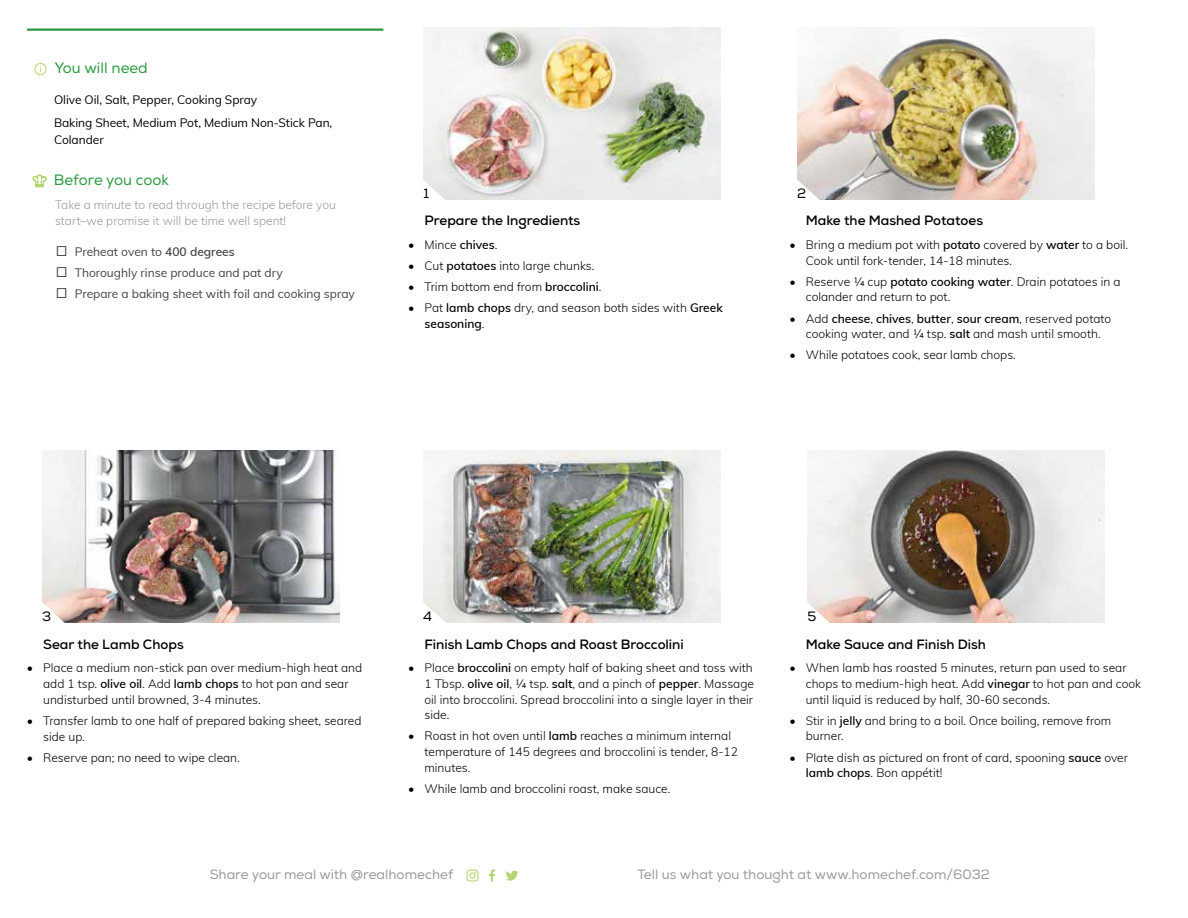
<style>
.page{position:relative;width:1188px;height:918px;background:#fff}
.page>*{position:absolute;margin:0;border:0;box-sizing:border-box;transform-origin:0 0}
.t1{font:15px "Nexa";color:#2c9942}
.t2{font:700 13.5px "Nexa";color:#000}
.t3{font:13.5px "Nexa";color:#9a9a9a}
.t4{font:13.5px "Nexa";color:#000}
.t5{font:300 12px/15.8px "Muli";color:#000}
.t6{font:12px/21px "Muli";color:#414241}
.t7{font:12px/23.2px "Muli";letter-spacing:-.005em;color:#000}
.t8{font:300 12px/16.5px "Muli";color:#9a9a9a}
.s1{font-weight:600}
</style>
<div class="page">
<img style="left:42px;top:450px;width:297px;height:173px">
<img style="left:423px;top:450px;width:297px;height:173px">
<img style="left:423px;top:27px;width:297px;height:173px">
<img style="left:808px;top:450px;width:297px;height:173px">
<img style="left:797px;top:27px;width:297px;height:173px">
<svg style="left:423px;top:178px;width:24px;height:22px"></svg>
<svg style="left:797px;top:178px;width:24px;height:22px"></svg>
<svg style="left:42px;top:601px;width:24px;height:22px"></svg>
<svg style="left:423px;top:601px;width:24px;height:22px"></svg>
<svg style="left:807px;top:601px;width:24px;height:22px"></svg>
<hr style="left:27px;top:28px;width:356px;height:3px;background:#2c9942">
<div style="left:35px;top:63px;width:11px;height:12px;border:1px solid #b4d672;border-radius:50%"></div>
<svg style="left:33px;top:175px;width:14px;height:12px"></svg>
<svg style="left:489px;top:870px;width:6px;height:12px"></svg>
<svg style="left:466px;top:870px;width:13px;height:12px"></svg>
<svg style="left:506px;top:871px;width:12px;height:10px"></svg>
<p class="t1" style="left:55px;top:59px;width:95px">You will need</p>
<p class="t7" style="left:54px;top:87px;width:280px">Olive Oil, Salt, Pepper, Cooking Spray<br>Baking Sheet, Medium Pot, Medium Non-Stick Pan,</p>
<p class="t7" style="left:54px;top:127px;width:51px">Colander</p>
<p class="t1" style="left:54px;top:171px;width:117px">Before you cook</p>
<p class="t8" style="left:55px;top:196px;width:282px">Take a minute to read through the recipe before you start–we promise it will be time well spent!</p>
<p class="t6" style="left:75px;top:241px;width:282px">Preheat oven to <span class="s1">400 degrees<br></span>Thoroughly rinse produce and pat dry<br>Prepare a baking sheet with foil and cooking spray</p>
<p class="t4" style="left:423px;top:185px;width:7px">1</p>
<p class="t2" style="left:425px;top:212px;width:157px">Prepare the Ingredients</p>
<p class="t5" style="left:408px;top:236px;width:91px">• Mince <span class="s1">chives</span>.</p>
<p class="t5" style="left:408px;top:257px;width:188px">• Cut <span class="s1">potatoes</span> into large chunks.</p>
<p class="t5" style="left:408px;top:278px;width:195px">• Trim bottom end from <span class="s1">broccolini</span>.</p>
<p class="t5" style="left:425px;top:299px;width:300px;text-indent:-16px">• Pat <span class="s1">lamb chops</span> dry, and season both sides with <span class="s1">Greek seasoning</span>.</p>
<p class="t4" style="left:797px;top:185px;width:11px">2</p>
<p class="t2" style="left:806px;top:212px;width:179px">Make the Mashed Potatoes</p>
<p class="t5" style="left:806px;top:236px;width:324px;text-indent:-16px">• Bring a medium pot with <span class="s1">potato</span> covered by <span class="s1">water</span> to a boil.<br>Cook until fork-tender, 14-18 minutes.</p>
<p class="t5" style="left:806px;top:273px;width:316px;text-indent:-16px">• Reserve ¼ cup <span class="s1">potato cooking water</span>. Drain potatoes in a colander and return to pot.</p>
<p class="t5" style="left:790px;top:310px;width:323px;text-align:center">• Add <span class="s1">cheese</span>, <span class="s1">chives</span>, <span class="s1">butter</span>, <span class="s1">sour cream</span>, reserved potato cooking water, and ¼ tsp. <span class="s1">salt</span> and mash until smooth.</p>
<p class="t5" style="left:790px;top:347px;width:228px">• While potatoes cook, sear lamb chops.</p>
<p class="t4" style="left:42px;top:608px;width:11px">3</p>
<p class="t4" style="left:423px;top:608px;width:10px">4</p>
<p class="t4" style="left:808px;top:608px;width:10px">5</p>
<p class="t2" style="left:43px;top:636px;width:142px">Sear the Lamb Chops</p>
<p class="t5" style="left:43px;top:659px;width:321px;text-indent:-16px">• Place a medium non-stick pan over medium-high heat and add 1 tsp. <span class="s1">olive oil</span>. Add <span class="s1">lamb chops</span> to hot pan and sear undisturbed until browned, 3-4 minutes.</p>
<p class="t5" style="left:43px;top:712px;width:320px;text-indent:-16px">• Transfer lamb to one half of prepared baking sheet, seared side up.</p>
<p class="t5" style="left:27px;top:749px;width:214px">• Reserve pan; no need to wipe clean.</p>
<p class="t2" style="left:424px;top:635px;width:261px">Finish Lamb Chops and Roast Broccolini</p>
<p class="t5" style="left:424px;top:659px;width:331px;text-align:justify;text-indent:-16px">• Place <span class="s1">broccolini</span> on empty half of baking sheet and toss with 1 Tbsp. <span class="s1">olive oil</span>, ¼ tsp. <span class="s1">salt</span>, and a pinch of <span class="s1">pepper</span>. Massage oil into broccolini. Spread broccolini into a single layer in their side.</p>
<p class="t5" style="left:424px;top:728px;width:315px;text-indent:-16px">• Roast in hot oven until <span class="s1">lamb</span> reaches a minimum internal temperature of 145 degrees and broccolini is tender, 8-12 minutes.</p>
<p class="t5" style="left:408px;top:780px;width:264px">• While lamb and broccolini roast, make sauce.</p>
<p class="t2" style="left:806px;top:635px;width:182px">Make Sauce and Finish Dish</p>
<p class="t5" style="left:806px;top:659px;width:337px;text-indent:-16px">• When lamb has roasted 5 minutes, return pan used to sear chops to medium-high heat. Add <span class="s1">vinegar</span> to hot pan and cook until liquid is reduced by half, 30-60 seconds.</p>
<p class="t5" style="left:806px;top:712px;width:307px;text-indent:-16px">• Stir in <span class="s1">jelly</span> and bring to a boil. Once boiling, remove from burner.</p>
<p class="t5" style="left:806px;top:749px;width:324px;text-indent:-16px">• Plate dish as pictured on front of card, spooning <span class="s1">sauce</span> over <span class="s1">lamb chops</span>. Bon appétit!</p>
<p class="t3" style="left:210px;top:867px;width:245px">Share your meal with @realhomechef</p>
<p class="t3" style="left:638px;top:867px;width:354px">Tell us what you thought at www.homechef.com/6032</p>
</div>
